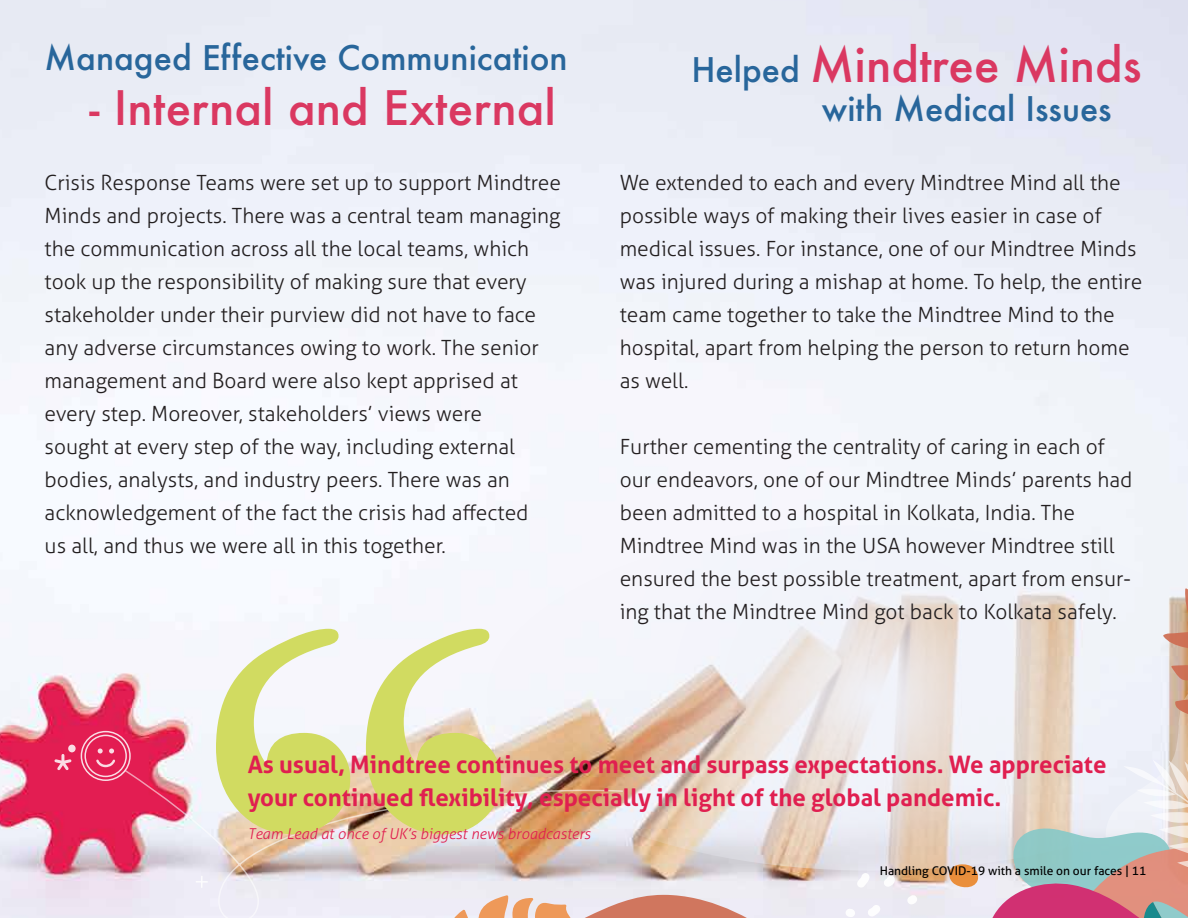
<style>
.page{position:relative;width:1188px;height:918px;background:#fff}
.page>*{position:absolute;margin:0;border:0;box-sizing:border-box;transform-origin:0 0}
.t1{font:500 46.2px "Futura";color:#da3861}
.t2{font:500 33px "Futura";color:#28669b}
.t3{font:700 24px/33px "Aller Typo";color:#e01f50}
.t4{font:300 21px/33px "Aller Typo";color:#231f20}
.t5{font:italic 300 15px "Aller Typo";color:#e01f50}
.t6{font:12px "Aller Typo";color:#000}
.s1{font-size:33px;color:#28669b}
</style>
<div class="page">
<img style="left:0;top:0;width:1188px;height:918px">
<div style="left:486px;top:525px;width:702px;height:63px;background:#f2f5fa"></div>
<svg style="left:355px;top:588px;width:833px;height:330px"></svg>
<div style="left:84px;top:735px;width:43px;height:42px;border:2px solid #fff;border-radius:50%"></div>
<div style="left:81px;top:731px;width:50px;height:50px;border:2px solid #fff;border-radius:50%"></div>
<div style="left:68px;top:745px;width:8px;height:7px;background:#fadce4;border-radius:50%"></div>
<img style="left:125px;top:770px;width:498px;height:148px">
<svg style="left:54px;top:755px;width:20px;height:18px"></svg>
<svg style="left:96px;top:748px;width:19px;height:19px"></svg>
<svg style="left:216px;top:629px;width:285px;height:205px"></svg>
<h2 class="t2" style="left:45px;top:35px;width:525px">Managed Effective Communication</h2>
<h1 class="t1" style="left:89px;top:77px;width:468px">- Internal and External</h1>
<h1 class="t1" style="left:691px;top:33px;width:452px"><span class="s1">Helped</span> Mindtree Minds</h1>
<h2 class="t2" style="left:822px;top:86px;width:291px">with Medical Issues</h2>
<p class="t4" style="left:45px;top:166px;width:518px">Crisis Response Teams were set up to support Mindtree Minds and projects. There was a central team managing the communication across all the local teams, which took up the responsibility of making sure that every stakeholder under their purview did not have to face any adverse circumstances owing to work. The senior management and Board were also kept apprised at every step. Moreover, stakeholders’ views were<br>sought at every step of the way, including external bodies, analysts, and industry peers. There was an acknowledgement of the fact the crisis had affected<br>us all, and thus we were all in this together.</p>
<p class="t4" style="left:620px;top:166px;width:524px">We extended to each and every Mindtree Mind all the possible ways of making their lives easier in case of medical issues. For instance, one of our Mindtree Minds was injured during a mishap at home. To help, the entire team came together to take the Mindtree Mind to the hospital, apart from helping the person to return home as well.</p>
<p class="t4" style="left:620px;top:430px;width:514px">Further cementing the centrality of caring in each of our endeavors, one of our Mindtree Minds’ parents had been admitted to a hospital in Kolkata, India. The Mindtree Mind was in the USA however Mindtree still ensured the best possible treatment, apart from ensur&shy;ing that the Mindtree Mind got back to Kolkata safely.</p>
<p class="t3" style="left:248px;top:748px;width:860px">As usual, Mindtree continues to meet and surpass expectations. We appreciate your continued flexibility, especially in light of the global pandemic.</p>
<p class="t5" style="left:248px;top:825px;width:344px">Team Lead at once of UK’s biggest news broadcasters</p>
<p class="t6" style="left:880px;top:864px;width:268px">Handling COVID-19 with a smile on our faces | 11</p>
</div>
